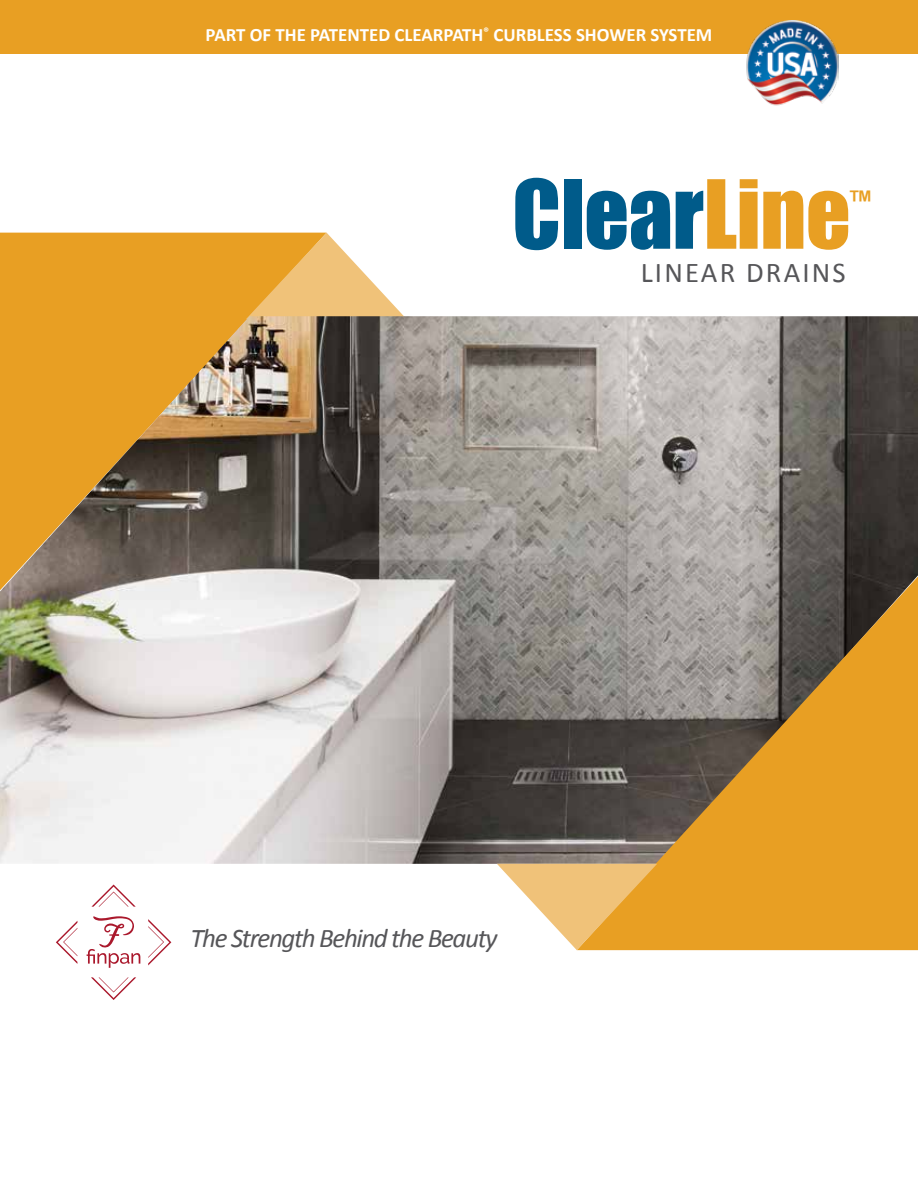
<style>
.page{position:relative;width:918px;height:1188px;background:#fff}
.page>*{position:absolute;margin:0;border:0;box-sizing:border-box;transform-origin:0 0}
.t1{font:87.9px "Impact";letter-spacing:-.005em;color:#005b8a}
.t2{font:28.8px "Calibri";letter-spacing:.075em;color:#565659}
.t3{font:italic 27px "Calibri";letter-spacing:-.05em;color:#565659}
.t4{font:27px "Impact";color:#e89f23}
.t5{font:700 18.9px "Calibri";color:#fff}
.s1{color:#e89f23}
</style>
<div class="page">
<svg style="left:148px;top:919px;width:23px;height:46px"></svg>
<svg style="left:91px;top:885px;width:45px;height:22px"></svg>
<svg style="left:91px;top:977px;width:45px;height:23px"></svg>
<svg style="left:56px;top:921px;width:21px;height:43px"></svg>
<svg style="left:87px;top:916px;width:53px;height:52px"></svg>
<div style="left:0;top:0;width:918px;height:54px;background:#e89f23"></div>
<img style="left:747px;top:21px;width:91px;height:85px">
<div style="left:0;top:233px;width:246px;height:83px;background:#e89f23"></div>
<svg style="left:246px;top:233px;width:158px;height:83px"></svg>
<img style="left:0;top:316px;width:918px;height:548px">
<svg style="left:577px;top:576px;width:341px;height:374px;background:#ae8747"></svg>
<svg style="left:497px;top:864px;width:160px;height:86px"></svg>
<p class="t5" style="left:206px;top:23px;width:508px">PART OF THE PATENTED CLEARPATH<sup>®</sup> CURBLESS SHOWER SYSTEM</p>
<h1 class="t1" style="left:512px;top:146px;width:340px">Clear<span class="s1">Line</span></h1>
<h2 class="t2" style="left:641px;top:254px;width:206px">LINEAR DRAINS</h2>
<h3 class="t4" style="left:850px;top:180px;width:23px">™</h3>
<h3 class="t3" style="left:190px;top:921px;width:308px">The Strength Behind the Beauty</h3>
</div>
